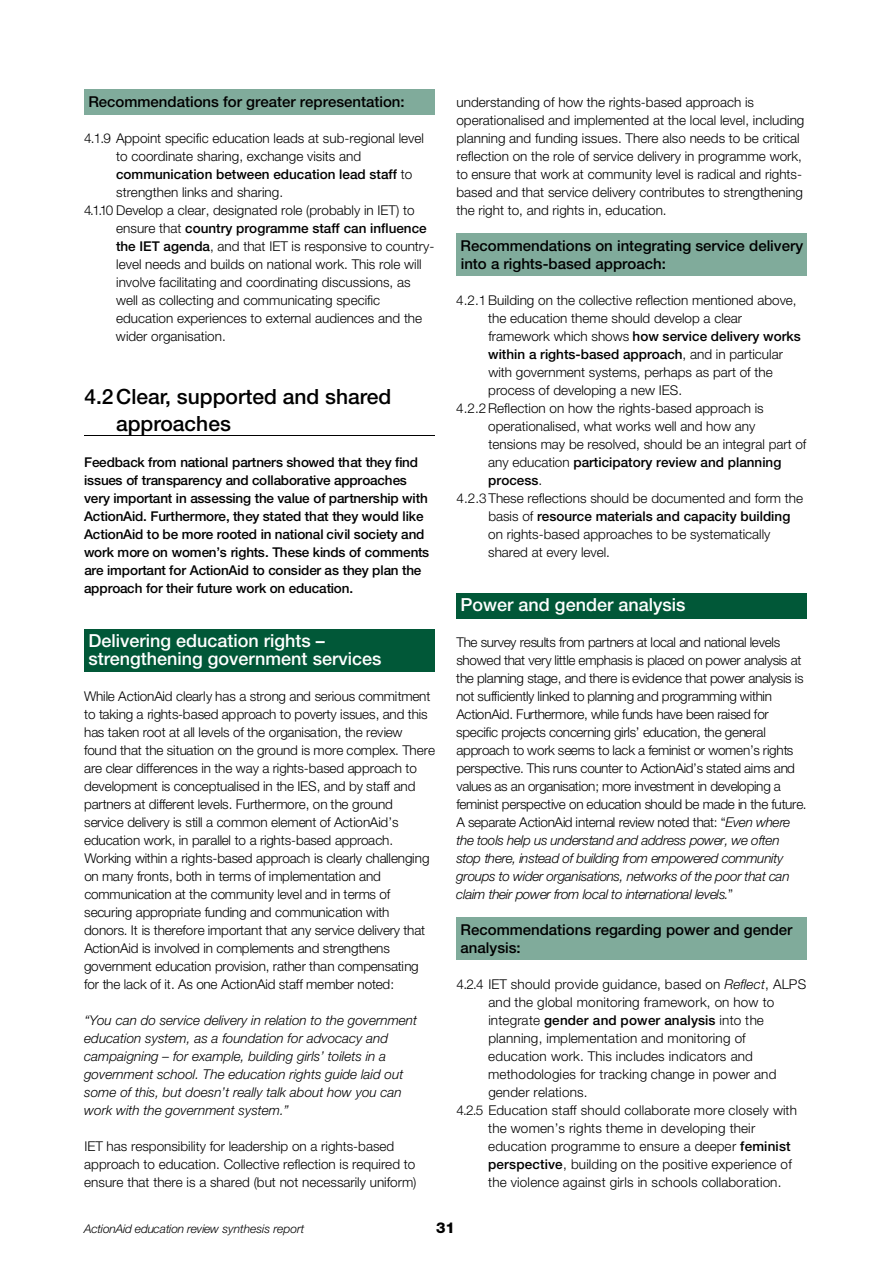
<style>
.page{position:relative;width:893px;height:1263px;background:#fff}
.page>*{position:absolute;margin:0;border:0;box-sizing:border-box;transform-origin:0 0}
.t1{font:500 21px/27px "Helvetica Neue";color:#000}
.t2{font:500 18px/18px "Helvetica Neue";color:#fff}
.t3{font:500 15px/18px "Helvetica Neue";color:#000}
.t4{font:800 15px "Helvetica Neue";color:#000}
.t5{font:300 13.5px/18px "Helvetica Neue";color:#000}
.t6{font:300 13.5px/18px "Helvetica Neue";letter-spacing:-.03em;color:#000}
.t7{font:500 13.5px/18px "Helvetica Neue";color:#000}
.t8{font:italic 300 13.5px/18px "Helvetica Neue";color:#000}
.t9{font:italic 300 12px "Helvetica Neue";color:#000}
.s1{font-weight:300}
.s2{font-weight:500}
.s3{font-style:italic}
</style>
<div class="page">
<div style="left:84px;top:89px;width:351px;height:25px;background:#80ab9b"></div>
<hr style="left:84px;top:435px;width:351px;height:1px;background:#000">
<div style="left:84px;top:629px;width:351px;height:42px;background:#015838"></div>
<div style="left:456px;top:233px;width:351px;height:42px;background:#80ab9b"></div>
<div style="left:456px;top:593px;width:351px;height:25px;background:#015838"></div>
<div style="left:456px;top:917px;width:351px;height:42px;background:#80ab9b"></div>
<p class="t3" style="left:88px;top:94px;width:318px">Recommendations for greater representation:</p>
<p class="t5" style="left:84px;top:130px;width:341px">4 . 1 . 9 Appoint specific education leads at sub-regional level</p>
<p class="t5" style="left:116px;top:148px;width:246px">to coordinate sharing, exchange visits and</p>
<p class="t7" style="left:116px;top:166px;width:298px">communication between education lead staff <span class="s1">to</span></p>
<p class="t5" style="left:116px;top:184px;width:168px">strengthen links and sharing.</p>
<p class="t5" style="left:84px;top:202px;width:332px">4 . 1.1 0 Develop a clear, designated role (probably in IET) to</p>
<p class="t7" style="left:116px;top:220px;width:312px"><span class="s1">ensure that</span> country programme staff can influence</p>
<p class="t5" style="left:116px;top:238px;width:320px"><span class="s2">the IET agenda</span>, and that IET is responsive to country-</p>
<p class="t5" style="left:116px;top:256px;width:307px">level needs and builds on national work. This role will</p>
<p class="t5" style="left:116px;top:274px;width:296px">involve facilitating and coordinating discussions, as</p>
<p class="t5" style="left:116px;top:292px;width:266px">well as collecting and communicating specific</p>
<p class="t5" style="left:116px;top:310px;width:308px">education experiences to external audiences and the</p>
<p class="t5" style="left:116px;top:328px;width:111px">wider organisation.</p>
<h1 class="t1" style="left:116px;top:385px;width:277px;text-indent:-32px">4.2Clear, supported and shared approaches</h1>
<p class="t7" style="left:84px;top:454px;width:346px">Feedback from national partners showed that they fin d issues of transparency and collaborative approaches very important in assessing the value of partnership with ActionAid. Furthermore, they stated that they would like ActionAid to be more rooted in national civil society and work more on women’s rights. These kinds of comments are important for ActionAid to consider as they plan the approach for their future work on education.</p>
<h2 class="t2" style="left:88px;top:633px;width:294px">Delivering education rights – strengthening government services</h2>
<p class="t5" style="left:84px;top:688px;width:352px">While ActionAid clearly has a strong and serious commitment to taking a rights-based approach to poverty issues, and this has taken root at all levels of the organisation, the review found that the situation on the ground is more complex. There are clear differences in the way a rights-based approach to development is conceptualised in the IES, and by staff and partners at different levels. Furthermore, on the ground service delivery is still a common element of ActionAid’s education work, in parallel to a rights-based approach.<br>Working within a rights-based approach is clearly challenging on many fronts, both in terms of implementation and communication at the community level and in terms of securing appropriate funding and communication with donors. It is therefore important that any service delivery that ActionAid is involved in complements and strengthens government education provision, rather than compensating for the lack of it. As one ActionAid staff member noted:</p>
<p class="t8" style="left:84px;top:1012px;width:334px">“You can do service delivery in relation to the government education system, as a foundation for advocacy and campaigning – for example, building girls’ toilets in a government school. The education rights guide laid out some of this, but doesn’t really talk about how you can work with the government system.”</p>
<p class="t5" style="left:84px;top:1138px;width:334px">IET has responsibility for leadership on a rights-based approach to education. Collective reflection is required to ensure that there is a shared (but not necessarily uniform)</p>
<p class="t5" style="left:456px;top:94px;width:349px">understanding of how the rights-based approach is operationalised and implemented at the local level, including planning and funding issues. There also needs to be critical reflection on the role of service delivery in programme work, to ensure that work at community level is radical and rights&shy;based and that service delivery contributes to strengthening the right to, and rights in, education.</p>
<p class="t3" style="left:460px;top:238px;width:344px">Recommendations on integrating service delivery into a rights-based approach:</p>
<p class="t5" style="left:456px;top:292px;width:342px">4.2.1 Building on the collective reflection mentioned above,</p>
<p class="t5" style="left:488px;top:310px;width:255px">the education theme should develop a clear</p>
<p class="t7" style="left:488px;top:328px;width:314px"><span class="s1">framework which shows</span> how service delivery works</p>
<p class="t7" style="left:488px;top:346px;width:296px">within a rights-based approach<span class="s1">, and in particular</span></p>
<p class="t5" style="left:488px;top:364px;width:286px">with government systems, perhaps as part of the</p>
<p class="t5" style="left:488px;top:382px;width:195px">process of developing a new IES.</p>
<p class="t5" style="left:456px;top:400px;width:309px">4.2.2 Reflection on how the rights-based approach is</p>
<p class="t5" style="left:488px;top:418px;width:268px">operationalised, what works well and how any</p>
<p class="t5" style="left:488px;top:436px;width:319px">tensions may be resolved, should be an integral part of</p>
<p class="t7" style="left:488px;top:454px;width:295px"><span class="s1">any education</span> participatory review and planning</p>
<p class="t7" style="left:488px;top:472px;width:55px">process<span class="s1">.</span></p>
<p class="t5" style="left:456px;top:490px;width:348px">4.2.3 These reflections should be documented and form the</p>
<p class="t7" style="left:488px;top:508px;width:303px"><span class="s1">basis of</span> resource materials and capacity building</p>
<p class="t5" style="left:488px;top:526px;width:284px">on rights-based approaches to be systematically</p>
<p class="t5" style="left:488px;top:544px;width:123px">shared at every level.</p>
<h2 class="t2" style="left:460px;top:597px;width:226px">Power and gender analysis</h2>
<p class="t6" style="left:456px;top:634px;width:352px">The survey results from partners at local and national levels showed that very little emphasis is placed on power analysis at the planning stage, and there is evidence that power analysis is not sufficiently linked to planning and programming within ActionAid. Furthermore, while funds have been raised for<br>s p e c i fic projects concerning girls’ education, the general approach to work seems to lack a feminist or women’s rights perspective. This runs counter to ActionAid’s stated aims and values as an organisation; more investment in developing a feminist perspective on education should be made in the future.<br>A separate ActionAid internal review noted that: “<span class="s3">Even where the tools help us understand and address power, we often stop there, instead of building from empowered community groups to wider organisations, networks of the poor that can claim their power from local to international levels.</span>”</p>
<p class="t3" style="left:460px;top:922px;width:333px">Recommendations regarding power and gender analysis:</p>
<p class="t5" style="left:456px;top:976px;width:351px">4 . 2 . 4 IET should provide guidance, based on <span class="s3">R e fle c t</span>, ALPS</p>
<p class="t5" style="left:488px;top:994px;width:287px">and the global monitoring framework, on how to</p>
<p class="t7" style="left:488px;top:1012px;width:277px"><span class="s1">integrate</span> gender and power analysis <span class="s1">into the</span></p>
<p class="t5" style="left:488px;top:1030px;width:259px">planning, implementation and monitoring of</p>
<p class="t5" style="left:488px;top:1048px;width:266px">education work. This includes indicators and</p>
<p class="t5" style="left:488px;top:1066px;width:290px">methodologies for tracking change in power and</p>
<p class="t5" style="left:488px;top:1084px;width:101px">gender relations.</p>
<p class="t5" style="left:456px;top:1102px;width:342px">4 . 2 . 5 Education staff should collaborate more closely with</p>
<p class="t5" style="left:488px;top:1120px;width:269px">the women’s rights theme in developing their</p>
<p class="t5" style="left:488px;top:1138px;width:304px">education programme to ensure a deeper <span class="s2">f e m i n i s t</span></p>
<p class="t5" style="left:488px;top:1156px;width:305px"><span class="s2">p e r s p e c t i v e</span>, building on the positive experience of</p>
<p class="t5" style="left:488px;top:1174px;width:295px">the violence against girls in schools collaboration.</p>
<p class="t9" style="left:84px;top:1224px;width:221px">ActionAid education review synthesis report</p>
<p class="t4" style="left:436px;top:1222px;width:20px">31</p>
</div>
